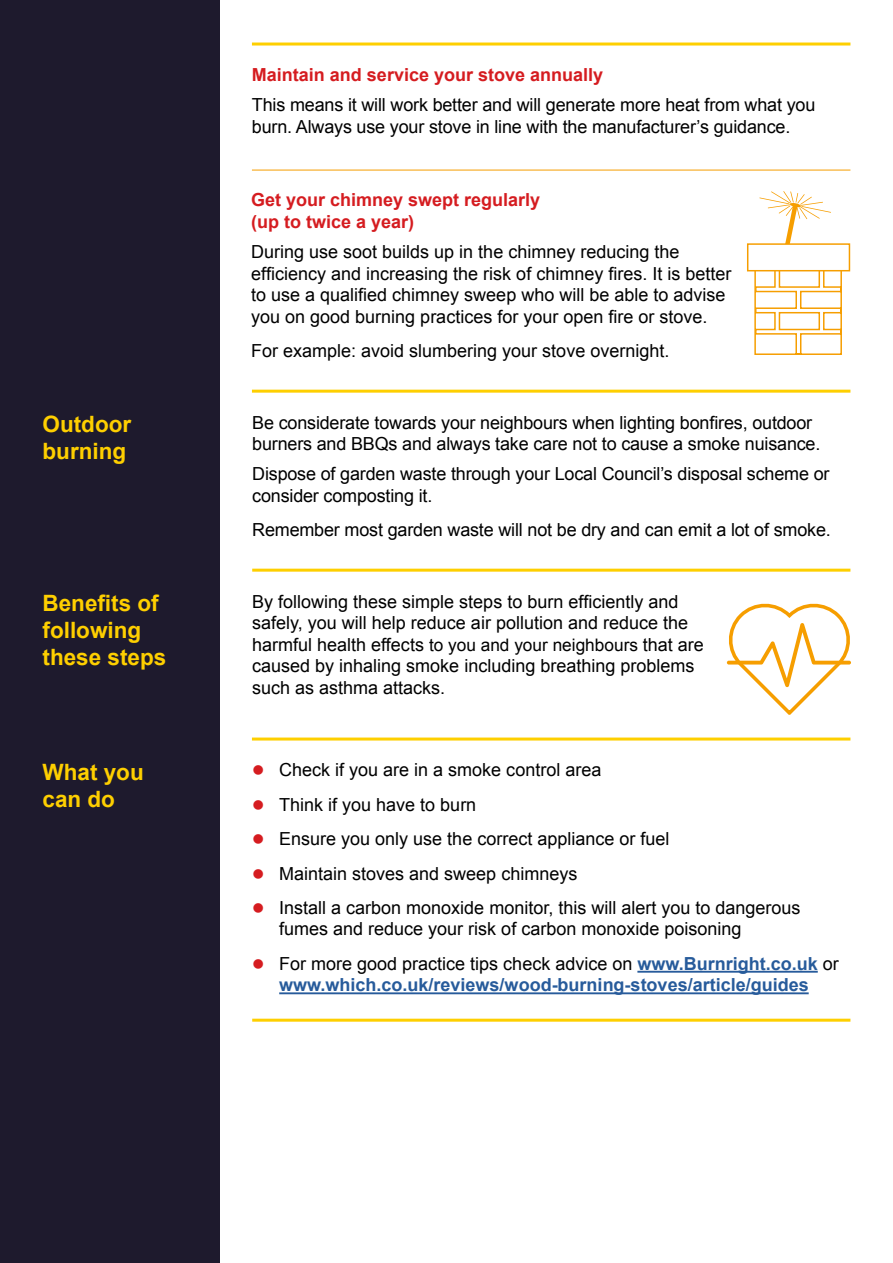
<style>
.page{position:relative;width:893px;height:1263px;background:#fff}
.page>*{position:absolute;margin:0;border:0;box-sizing:border-box;transform-origin:0 0}
.t1{font:700 22.5px/27px "Arial";color:#fecf00}
.t2{font:18px/21.6px "Arial";color:#000}
.t3{font:700 18px/21.6px "Arial";color:#275b9b;text-align:center}
.t4{font:700 18px "Arial";color:#d51c20}
.s1{font-size:17.25px}
.s2{color:#d51c20}
.s3{font-weight:400;color:#000}
</style>
<div class="page">
<div style="left:0;top:0;width:220px;height:1263px;background:#1e1a2d"></div>
<hr style="left:252px;top:43px;width:598px;height:3px;background:#fecf00">
<hr style="left:252px;top:1019px;width:598px;height:3px;background:#fecf00">
<hr style="left:252px;top:390px;width:598px;height:3px;background:#fecf00">
<hr style="left:252px;top:170px;width:598px;height:1px;background:#f69e00">
<hr style="left:252px;top:569px;width:598px;height:3px;background:#fecf00">
<hr style="left:252px;top:737px;width:598px;height:3px;background:#fecf00">
<svg style="left:759px;top:191px;width:72px;height:52px"></svg>
<svg style="left:754px;top:271px;width:89px;height:84px"></svg>
<div style="left:747px;top:243px;width:103px;height:28px;background:#fff;border:1px solid #f69e00"></div>
<svg style="left:726px;top:603px;width:125px;height:112px"></svg>
<hr style="left:637px;top:971px;width:181px;height:2px;background:#275b9b">
<hr style="left:279px;top:992px;width:530px;height:2px;background:#275b9b">
<h3 class="t4" style="left:252px;top:63px;width:353px">Maintain and service your stove annually</h3>
<p class="t2" style="left:252px;top:95px;width:565px">This means it will work better and will generate more heat from what you burn. Always use your stove in line with the manufacturer’s guidance.</p>
<h2 class="t1" style="left:43px;top:411px;width:90px">Outdoor</h2>
<h2 class="t1" style="left:43px;top:438px;width:85px">burning</h2>
<h3 class="t4" style="left:251px;top:188px;width:291px">Get your chimney swept regularly</h3>
<h3 class="t4" style="left:251px;top:210px;width:165px">(up to twice a year)</h3>
<p class="t2" style="left:251px;top:241px;width:430px">During use soot builds up in the chimney reducing the</p>
<p class="t2" style="left:251px;top:263px;width:482px">efficiency and increasing the risk of chimney fires. It is better</p>
<p class="t2" style="left:251px;top:284px;width:476px">to use a qualified chimney sweep who will be able to advise</p>
<p class="t2" style="left:251px;top:306px;width:458px">you on good burning practices for your open fire or stove.</p>
<p class="t2" style="left:251px;top:340px;width:420px">For example: avoid slumbering your stove overnight.</p>
<p class="t2" style="left:252px;top:412px;width:562px">Be considerate towards your neighbours when lighting bonfires, outdoor</p>
<p class="t2" style="left:252px;top:433px;width:570px">burners and BBQs and always take care not to cause a smoke nuisance.</p>
<p class="t2" style="left:252px;top:463px;width:579px">Dispose of garden waste through your Local Council’s disposal scheme or</p>
<p class="t2" style="left:252px;top:485px;width:182px">consider composting it.</p>
<p class="t2" style="left:252px;top:519px;width:580px">Remember most garden waste will not be dry and can emit a lot of smoke.</p>
<h2 class="t1" style="left:43px;top:590px;width:125px">Benefits of following these steps</h2>
<p class="t2" style="left:252px;top:591px;width:453px">By following these simple steps to burn efficiently and safely, you will help reduce air pollution and reduce the harmful health effects <span class="s1">to you and your neighbours</span> that are caused by inhaling smoke including breathing problems such as asthma attacks.</p>
<p class="t1" style="left:43px;top:759px;width:103px">What you can do</p>
<p class="t2" style="left:252px;top:759px;width:351px"><span class="s2">●</span> Check if you are in a smoke control area</p>
<p class="t2" style="left:252px;top:794px;width:226px"><span class="s2">●</span> Think if you have to burn</p>
<p class="t2" style="left:252px;top:828px;width:419px"><span class="s2">●</span> Ensure you only use the correct appliance or fuel</p>
<p class="t2" style="left:252px;top:862px;width:327px"><span class="s2">●</span> Maintain stoves and sweep chimneys</p>
<p class="t2" style="left:279px;top:897px;width:523px;text-indent:-27px"><span class="s2">●</span> Install a carbon monoxide monitor, this will alert you to dangerous fumes and reduce your risk of carbon monoxide poisoning</p>
<p class="t3" style="left:252px;top:953px;width:588px"><span class="s2">●</span> <span class="s3">For more good practice tips check advice on</span> www.Burnright.co.uk <span class="s3">or </span>www.which.co.uk/reviews/wood-burning-stoves/article/guides</p>
</div>
